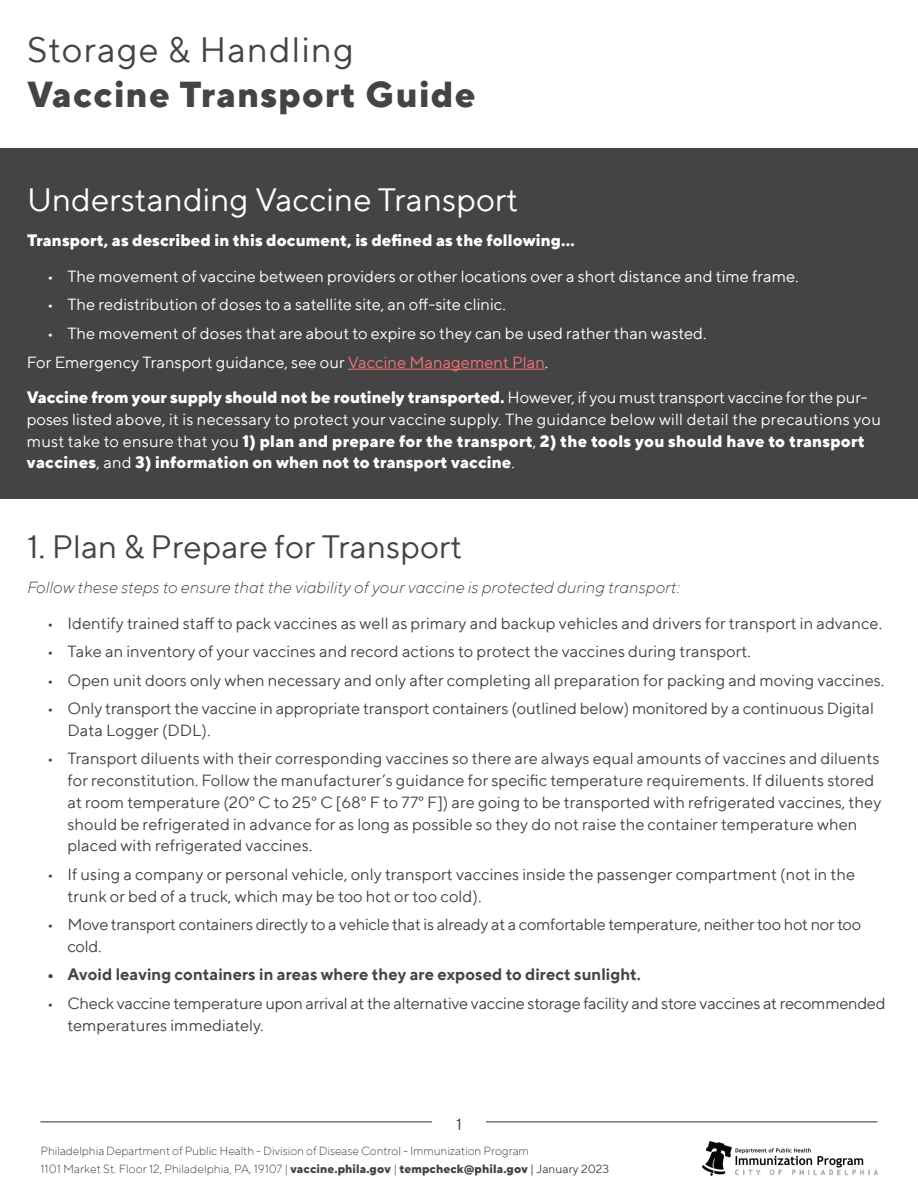
<style>
.page{position:relative;width:918px;height:1188px;background:#fff}
.page>*{position:absolute;margin:0;border:0;box-sizing:border-box;transform-origin:0 0}
.t1{font:800 36px "TT Norms";letter-spacing:.03em;color:#444}
.t2{font:36px "TT Norms";letter-spacing:.03em;color:#444}
.t3{font:33px "TT Norms";color:#fff}
.t4{font:33px "TT Norms";color:#444}
.t5{font:16.5px/21.8px "TT Norms";color:#444}
.t6{font:16.5px/21.8px "TT Norms";color:#fff}
.t7{font:16.5px/21.8px "TT Norms";letter-spacing:-.02em;color:#444}
.t8{font:italic 300 16.5px "TT Norms";color:#444}
.t9{font:700 16.5px "TT Norms";color:#444}
.t10{font:800 16.5px "TT Norms";color:#fff}
.t11{font:300 12px/18px "TT Norms";letter-spacing:-.01em;color:#444}
.s1{color:#f37375}
.s2{font-weight:800}
.s3{font-weight:400}
</style>
<div class="page">
<div style="left:0;top:148px;width:918px;height:352px;background:#444"></div>
<img style="left:702px;top:1142px;width:176px;height:33px">
<hr style="left:40px;top:1121px;width:392px;height:1px;background:#444">
<hr style="left:486px;top:1121px;width:392px;height:1px;background:#444">
<hr style="left:348px;top:369px;width:197px;height:1px;background:#f37375">
<h1 class="t2" style="left:27px;top:27px;width:328px">Storage &amp; Handling</h1>
<h1 class="t1" style="left:27px;top:71px;width:450px">Vaccine Transport Guide</h1>
<h2 class="t3" style="left:27px;top:179px;width:493px">Understanding Vaccine Transport</h2>
<p class="t10" style="left:27px;top:230px;width:549px">Transport, as described in this document, is defined as the following...</p>
<p class="t6" style="left:47px;top:265px;width:753px">• The movement of vaccine between providers or other locations over a short distance and time frame.</p>
<p class="t6" style="left:47px;top:293px;width:460px">• The redistribution of doses to a satellite site, an off-site clinic.</p>
<p class="t6" style="left:27px;top:318px;width:681px;line-height:29.2px;text-indent:20px">• The movement of doses that are about to expire so they can be used rather than wasted.<br>For Emergency Transport guidance, see our <span class="s1">Vaccine Management Plan</span>.</p>
<p class="t6" style="left:27px;top:386px;width:856px"><span class="s2">Vaccine from your supply should not be routinely transported.</span> However, if you must transport vaccine for the pur&shy;poses listed above, it is necessary to protect your vaccine supply. The guidance below will detail the precautions you must take to ensure that you <span class="s2">1) plan and prepare for the transport</span>, <span class="s2">2) the tools you should have to transport vaccines</span>, and <span class="s2">3) information on when not to transport vaccine</span>.</p>
<h2 class="t4" style="left:27px;top:526px;width:437px">1. Plan &amp; Prepare for Transport</h2>
<p class="t8" style="left:27px;top:578px;width:654px">Follow these steps to ensure that the viability of your vaccine is protected during transport:</p>
<p class="t5" style="left:47px;top:612px;width:837px">• Identify trained staff to pack vaccines as well as primary and backup vehicles and drivers for transport in advance.</p>
<p class="t5" style="left:47px;top:640px;width:705px">• Take an inventory of your vaccines and record actions to protect the vaccines during transport.</p>
<p class="t5" style="left:47px;top:669px;width:839px">• Open unit doors only when necessary and only after completing all preparation for packing and moving vaccines.</p>
<p class="t5" style="left:67px;top:697px;width:808px;text-indent:-20px">• Only transport the vaccine in appropriate transport containers (outlined below) monitored by a continuous Digital<br>Data Logger (DDL).</p>
<p class="t5" style="left:67px;top:747px;width:815px;text-indent:-20px">• Transport diluents with their corresponding vaccines so there are always equal amounts of vaccines and diluents for reconstitution. Follow the manufacturer’s guidance for specific temperature requirements. If diluents stored at room temperature (20° C to 25° C [68° F to 77° F]) are going to be transported with refrigerated vaccines, they should be refrigerated in advance for as long as possible so they do not raise the container temperature when placed with refrigerated vaccines.</p>
<p class="t5" style="left:67px;top:863px;width:789px;text-indent:-20px">• If using a company or personal vehicle, only transport vaccines inside the passenger compartment (not in the trunk or bed of a truck, which may be too hot or too cold).</p>
<p class="t7" style="left:67px;top:913px;width:795px;text-indent:-20px">• Move transport containers directly to a vehicle that is already at a comfortable temperature, neither too hot nor too cold.</p>
<p class="t9" style="left:47px;top:964px;width:595px">• Avoid leaving containers in areas where they are exposed to direct sunlight.</p>
<p class="t7" style="left:67px;top:992px;width:820px;text-indent:-20px">• Check vaccine temperature upon arrival at the alternative vaccine storage facility and store vaccines at recommended temperatures immediately.</p>
<p class="t5" style="left:456px;top:1113px;width:7px">1</p>
<p class="t11" style="left:40px;top:1142px;width:570px">Philadelphia Department of Public Health - Division of Disease Control - Immunization Program<br>1101 Market St. Floor 12, Philadelphia, PA, 19107 | <span class="s2">vaccine.phila.gov</span> | <span class="s2">tempcheck@phila.gov</span> <span class="s3">| January 2023</span></p>
</div>
